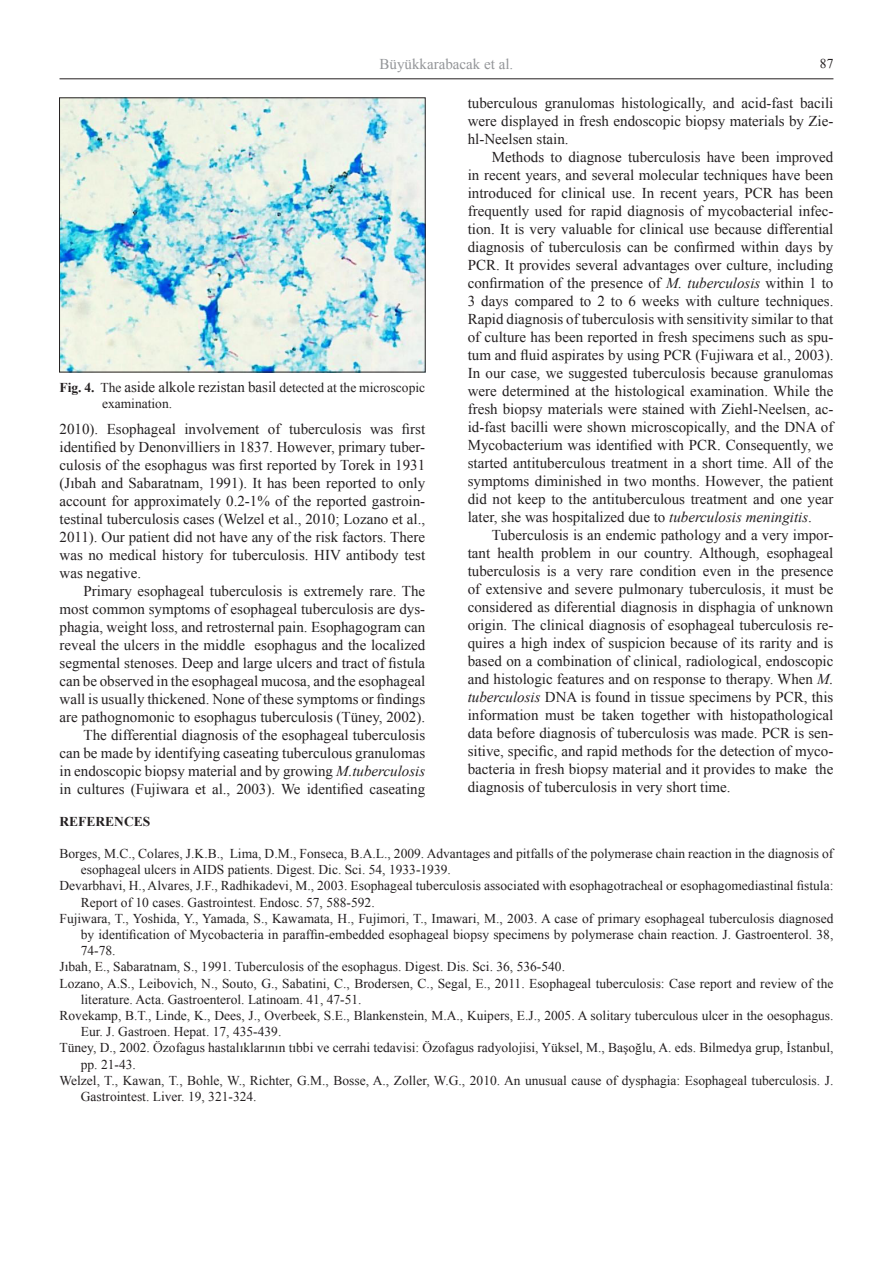
<style>
.page{position:relative;width:893px;height:1263px;background:#fff}
.page>*{position:absolute;margin:0;border:0;box-sizing:border-box;transform-origin:0 0}
.t1{font:15px/18px "Times New Roman";color:#231f20;text-align:justify}
.t2{font:15px "Times New Roman";color:#939598}
.t3{font:13.5px/16.2px "Times New Roman";color:#231f20}
.t4{font:700 13.5px "Times New Roman";color:#231f20}
.s1{font-weight:700}
.s2{font-size:15px}
.s3{font-style:italic}
</style>
<div class="page">
<hr style="left:60px;top:79px;width:773px;height:1px;background:#231f20">
<img style="left:61px;top:100px;width:362px;height:270px">
<p class="t2" style="left:380px;top:54px;width:135px">Büyükkarabacak et al.</p>
<p class="t3" style="left:820px;top:55px;width:15px">87</p>
<p class="t3" style="left:102px;top:379px;width:325px;text-indent:-43px"><span class="s1">Fig. 4.</span> The <span class="s2">aside alkole rezistan basil</span> detected at the microscopic examination.</p>
<p class="t1" style="left:60px;top:419px;width:367px">2010). Esophageal involvement of tuberculosis was first identified by Denonvilliers in 1837. However, primary tuber&shy;culosis of the esophagus was first reported by Torek in 1931 (Jıbah and Sabaratnam, 1991). It has been reported to only account for approximately 0.2-1% of the reported gastroin&shy;testinal tuberculosis cases (Welzel et al., 2010; Lozano et al., 2011). Our patient did not have any of the risk factors. There was no medical history for tuberculosis. HIV antibody test was negative.</p>
<p class="t1" style="left:60px;top:581px;width:367px;text-indent:24px">Primary esophageal tuberculosis is extremely rare. The most common symptoms of esophageal tuberculosis are dys&shy;phagia, weight loss, and retrosternal pain. Esophagogram can reveal the ulcers in the middle esophagus and the localized segmental stenoses. Deep and large ulcers and tract of fistula can be observed in the esophageal mucosa, and the esophageal wall is usually thickened. None of these symptoms or findings are pathognomonic to esophagus tuberculosis (Tüney, 2002).</p>
<p class="t1" style="left:60px;top:725px;width:367px;text-indent:24px">The differential diagnosis of the esophageal tuberculosis can be made by identifying caseating tuberculous granulomas in endoscopic biopsy material and by growing <span class="s3">M.tuberculosis </span>in cultures (Fujiwara et al., 2003). We identified caseating</p>
<p class="t1" style="left:468px;top:94px;width:367px">tuberculous granulomas histologically, and acid-fast bacili were displayed in fresh endoscopic biopsy materials by Zie&shy;hl-Neelsen stain.</p>
<p class="t1" style="left:468px;top:148px;width:367px;text-indent:24px">Methods to diagnose tuberculosis have been improved in recent years, and several molecular techniques have been introduced for clinical use. In recent years, PCR has been frequently used for rapid diagnosis of mycobacterial infec&shy;tion. It is very valuable for clinical use because differential diagnosis of tuberculosis can be confirmed within days by PCR. It provides several advantages over culture, including confirmation of the presence of <span class="s3">M. tuberculosis</span> within 1 to 3 days compared to 2 to 6 weeks with culture techniques.<br>Rapid diagnosis of tuberculosis with sensitivity similar to that of culture has been reported in fresh specimens such as spu&shy;tum and fluid aspirates by using PCR (Fujiwara et al., 2003).<br>In our case, we suggested tuberculosis because granulomas were determined at the histological examination. While the fresh biopsy materials were stained with Ziehl-Neelsen, ac&shy;id-fast bacilli were shown microscopically, and the DNA of Mycobacterium was identified with PCR. Consequently, we started antituberculous treatment in a short time. All of the symptoms diminished in two months. However, the patient did not keep to the antituberculous treatment and one year later, she was hospitalized due to <span class="s3">tuberculosis meningitis</span>.</p>
<p class="t1" style="left:468px;top:526px;width:367px;text-indent:24px">Tuberculosis is an endemic pathology and a very impor&shy;tant health problem in our country. Although, esophageal tuberculosis is a very rare condition even in the presence of extensive and severe pulmonary tuberculosis, it must be considered as diferential diagnosis in disphagia of unknown origin. The clinical diagnosis of esophageal tuberculosis re&shy;quires a high index of suspicion because of its rarity and is based on a combination of clinical, radiological, endoscopic and histologic features and on response to therapy. When <span class="s3">M. tuberculosis</span> DNA is found in tissue specimens by PCR, this information must be taken together with histopathological data before diagnosis of tuberculosis was made. PCR is sen&shy;sitive, specific, and rapid methods for the detection of myco&shy;bacteria in fresh biopsy material and it provides to make the diagnosis of tuberculosis in very short time.</p>
<p class="t4" style="left:60px;top:812px;width:92px">REFERENCES</p>
<p class="t3" style="left:81px;top:845px;width:754px;text-indent:-21px">Borges, M.C., Colares, J.K.B., Lima, D.M., Fonseca, B.A.L., 2009. Advantages and pitfalls of the polymerase chain reaction in the diagnosis of esophageal ulcers in AIDS patients. Digest. Dic. Sci. 54, 1933-1939.</p>
<p class="t3" style="left:81px;top:877px;width:754px;text-indent:-21px">Devarbhavi, H., Alvares, J.F., Radhikadevi, M., 2003. Esophageal tuberculosis associated with esophagotracheal or esophagomediastinal fistula:<br>Report of 10 cases. Gastrointest. Endosc. 57, 588-592.</p>
<p class="t3" style="left:81px;top:910px;width:754px;text-align:justify;text-indent:-21px">Fujiwara, T., Yoshida, Y., Yamada, S., Kawamata, H., Fujimori, T., Imawari, M., 2003. A case of primary esophageal tuberculosis diagnosed by identification of Mycobacteria in paraffin-embedded esophageal biopsy specimens by polymerase chain reaction. J. Gastroenterol. 38, 74-78.</p>
<p class="t3" style="left:60px;top:958px;width:507px">Jıbah, E., Sabaratnam, S., 1991. Tuberculosis of the esophagus. Digest. Dis. Sci. 36, 536-540.</p>
<p class="t3" style="left:81px;top:975px;width:754px;text-indent:-21px">Lozano, A.S., Leibovich, N., Souto, G., Sabatini, C., Brodersen, C., Segal, E., 2011. Esophageal tuberculosis: Case report and review of the literature. Acta. Gastroenterol. Latinoam. 41, 47-51.</p>
<p class="t3" style="left:81px;top:1007px;width:754px;text-indent:-21px">Rovekamp, B.T., Linde, K., Dees, J., Overbeek, S.E., Blankenstein, M.A., Kuipers, E.J., 2005. A solitary tuberculous ulcer in the oesophagus.<br>Eur. J. Gastroen. Hepat. 17, 435-439.</p>
<p class="t3" style="left:81px;top:1039px;width:754px;text-indent:-21px">Tüney, D., 2002. Özofagus hastalıklarının tıbbi ve cerrahi tedavisi: Özofagus radyolojisi, Yüksel, M., Başoğlu, A. eds. Bilmedya grup, İstanbul, pp. 21-43.</p>
<p class="t3" style="left:81px;top:1072px;width:754px;text-indent:-21px">Welzel, T., Kawan, T., Bohle, W., Richter, G.M., Bosse, A., Zoller, W.G., 2010. An unusual cause of dysphagia: Esophageal tuberculosis. J.<br>Gastrointest. Liver. 19, 321-324.</p>
</div>
